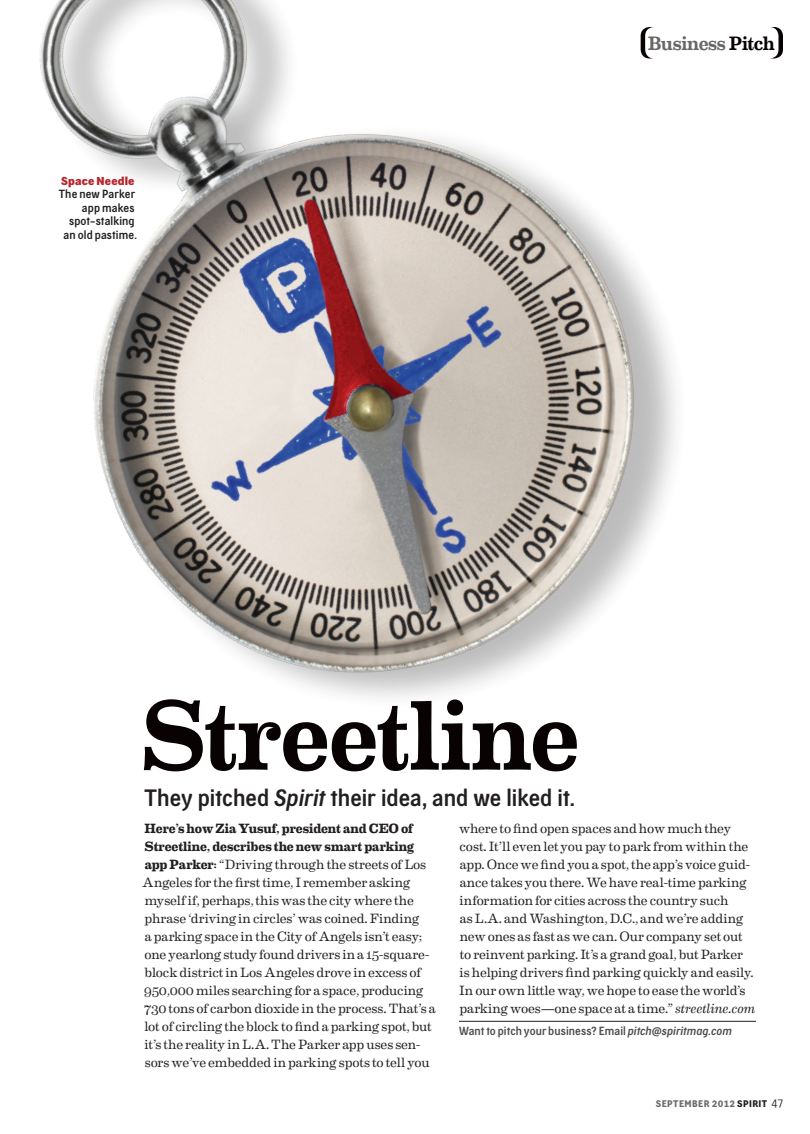
<style>
.page{position:relative;width:810px;height:1134px;background:#fff}
.page>*{position:absolute;margin:0;border:0;box-sizing:border-box;transform-origin:0 0}
.Eames_Medium_60{font:500 99px "Eames Century Modern";letter-spacing:-.015em;color:#080302}
.DEK_skilt_16_18_Medi{font:500 24px "Skilt Gothic";color:#231f20}
.Department_Slug{font:500 19.5px "Eames Century Modern";letter-spacing:-.02em;color:#696766}
.BodyCopy_Eames_9_12{font:13.5px/18px "Eames Century Modern";letter-spacing:-.01em;color:#231f20}
.PITCH_TagAfter{font:500 12px "Skilt Gothic";letter-spacing:.005em;color:#4b4c4d}
.t1{font:500 12px/13.5px "Skilt Gothic";letter-spacing:.01em;color:#231f20;text-align:right}
.t2{font:800 11.7px "Skilt Gothic";letter-spacing:.015em;color:#b7282e}
.folio_right{font:700 9.75px "Skilt Gothic";letter-spacing:.045em;color:#6c6d70}
.s1{color:#080302}
.s2{font-style:italic}
.s3{font-weight:700}
.s4{color:#231f20}
.s5{font-weight:300;font-size:12px;color:#231f20}
</style>
<div class="page">
<hr style="left:459px;top:1021px;width:297px;height:1px;background:#231f20">
<img style="left:39px;top:0;width:744px;height:698px">
<p class="t2" style="left:61px;top:173px;width:75px">Space Needle</p>
<p class="t1" style="left:59px;top:187px;width:80px">The new Parker app makes spot-stalking an old pastime.</p>
<p class="Department_Slug" style="left:648px;top:28px;width:129px">Business <span class="s1">Pitch</span></p>
<p class="Eames_Medium_60" style="left:140px;top:661px;width:442px">Streetline</p>
<p class="DEK_skilt_16_18_Medi" style="left:145px;top:783px;width:432px">They pitched <span class="s2">Spirit</span> their idea, and we liked it.</p>
<p class="BodyCopy_Eames_9_12" style="left:459px;top:818px;width:298px">where to find open spaces and how much they cost. It’ll even let you pay to park from within the app. Once we find you a spot, the app’s voice guid&shy;ance takes you there. We have real-time parking information for cities across the country such<br>as L.A. and Washington, D.C., and we’re adding new ones as fast as we can. Our company set out to reinvent parking. It’s a grand goal, but Parker is helping drivers find parking quickly and easily.<br>In our own little way, we hope to ease the world’s parking woes—one space at a time.” <span class="s2">streetline.com</span></p>
<p class="BodyCopy_Eames_9_12" style="left:142px;top:818px;width:295px"><span class="s3">Here’s how Zia Yusuf, president and CEO of Streetline, describes the new smart parking app Parker:</span> “Driving through the streets of Los Angeles for the first time, I remember asking myself if, perhaps, this was the city where the phrase ‘driving in circles’ was coined. Finding<br>a parking space in the City of Angels isn’t easy; one yearlong study found drivers in a 15-square&shy;block district in Los Angeles drove in excess of 950,000 miles searching for a space, producing 730 tons of carbon dioxide in the process. That’s a lot of circling the block to find a parking spot, but it’s the reality in L.A. The Parker app uses sen&shy;sors we’ve embedded in parking spots to tell you</p>
<p class="PITCH_TagAfter" style="left:459px;top:1024px;width:274px">Want to pitch your business? Email <span class="s2">pitch@spiritmag.com</span></p>
<p class="folio_right" style="left:656px;top:1098px;width:129px">SEPTEMBER 2012 <span class="s4">SPIRIT</span> <span class="s5">47</span></p>
</div>
